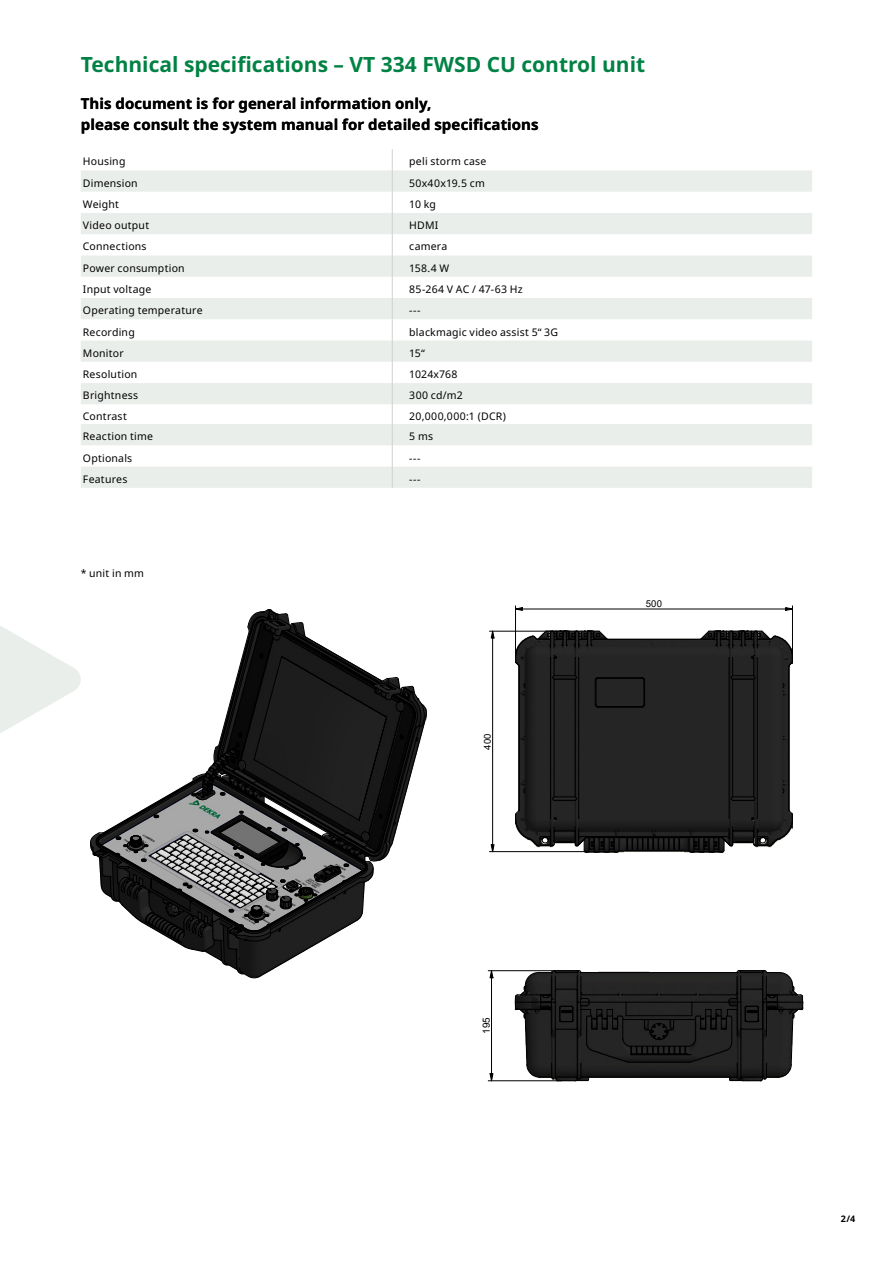
<style>
.page{position:relative;width:893px;height:1263px;background:#fff}
.page>*{position:absolute;margin:0;border:0;box-sizing:border-box;transform-origin:0 0}
.t1{font:700 21px "Noto Sans";color:#008244}
.t2{font:700 15px/21px "Noto Sans";letter-spacing:.005em;color:#000}
.t3{font:10.5px "Noto Sans";letter-spacing:.02em;color:#000}
.t4{font:10.5px "Noto Sans";letter-spacing:.045em;color:#000}
.t5{font:9.9px "Arial";color:#000}
.t6{font:9.45px "Arial";letter-spacing:.015em;color:#000}
.t7{font:700 9px "Noto Sans";color:#000}
</style>
<div class="page">
<svg style="left:81px;top:170px;width:731px;height:318px;fill:#eaeeeb"></svg>
<svg style="left:0;top:626px;width:81px;height:107px"></svg>
<svg style="left:90px;top:149px;width:337px;height:829px"></svg>
<div style="left:518px;top:638px;width:270px;height:171px;background:#252525"></div>
<hr style="left:789px;top:666px;width:1px;height:144px;background:#000">
<hr style="left:519px;top:666px;width:1px;height:144px;background:#000">
<hr style="left:593px;top:639px;width:121px;height:1px;background:#000">
<hr style="left:788px;top:666px;width:1px;height:144px;background:#000">
<hr style="left:757px;top:658px;width:1px;height:160px;background:#000">
<hr style="left:578px;top:658px;width:1px;height:160px;background:#000">
<hr style="left:550px;top:658px;width:1px;height:161px;background:#000">
<hr style="left:729px;top:658px;width:1px;height:161px;background:#000">
<hr style="left:598px;top:707px;width:44px;height:1px;background:#000">
<hr style="left:598px;top:706px;width:44px;height:1px;background:#000">
<svg style="left:642px;top:677px;width:3px;height:31px"></svg>
<hr style="left:598px;top:677px;width:44px;height:1px;background:#000">
<hr style="left:598px;top:678px;width:44px;height:1px;background:#000">
<svg style="left:515px;top:809px;width:278px;height:43px;background:#343434"></svg>
<svg style="left:515px;top:631px;width:93px;height:170px;background:#282828"></svg>
<svg style="left:700px;top:631px;width:93px;height:170px;background:#2b2b2b"></svg>
<svg style="left:785px;top:607px;width:7px;height:4px"></svg>
<svg style="left:516px;top:607px;width:7px;height:4px"></svg>
<hr style="left:522px;top:609px;width:264px;height:1px;background:#000">
<hr style="left:515px;top:606px;width:1px;height:50px;background:#000">
<hr style="left:792px;top:606px;width:1px;height:50px;background:#000">
<svg style="left:491px;top:630px;width:3px;height:8px"></svg>
<svg style="left:491px;top:844px;width:3px;height:9px"></svg>
<hr style="left:492px;top:638px;width:1px;height:207px;background:#000">
<hr style="left:489px;top:631px;width:74px;height:1px;background:#000">
<hr style="left:489px;top:851px;width:99px;height:1px;background:#000">
<svg style="left:515px;top:970px;width:288px;height:111px;background:#333"></svg>
<svg style="left:490px;top:971px;width:3px;height:7px"></svg>
<svg style="left:490px;top:1073px;width:3px;height:9px"></svg>
<hr style="left:491px;top:978px;width:1px;height:96px;background:#000">
<hr style="left:488px;top:970px;width:64px;height:1px;background:#000">
<hr style="left:488px;top:1080px;width:73px;height:1px;background:#000">
<h1 class="t1" style="left:81px;top:52px;width:566px">Technical specifications – VT 334 FWSD CU control unit</h1>
<h2 class="t2" style="left:81px;top:93px;width:459px">This document is for general information only,<br>please consult the system manual for detailed specifications</h2>
<p class="t3" style="left:83px;top:156px;width:44px">Housing</p>
<p class="t3" style="left:409px;top:156px;width:79px">peli storm case</p>
<p class="t3" style="left:83px;top:177px;width:56px">Dimension</p>
<p class="t3" style="left:409px;top:177px;width:77px">50x40x19.5 cm</p>
<p class="t3" style="left:83px;top:198px;width:38px">Weight</p>
<p class="t3" style="left:409px;top:198px;width:28px">10 kg</p>
<p class="t3" style="left:83px;top:219px;width:68px">Video output</p>
<p class="t3" style="left:409px;top:219px;width:31px">HDMI</p>
<p class="t3" style="left:83px;top:241px;width:65px">Connections</p>
<p class="t3" style="left:409px;top:241px;width:40px">camera</p>
<p class="t3" style="left:83px;top:262px;width:103px">Power consumption</p>
<p class="t3" style="left:409px;top:262px;width:41px">158.4 W</p>
<p class="t3" style="left:83px;top:283px;width:70px">Input voltage</p>
<p class="t3" style="left:409px;top:283px;width:115px">85-264 V AC / 47-63 Hz</p>
<p class="t3" style="left:83px;top:304px;width:121px">Operating temperature</p>
<p class="t3" style="left:409px;top:304px;width:13px">---</p>
<p class="t3" style="left:83px;top:326px;width:53px">Recording</p>
<p class="t3" style="left:409px;top:326px;width:150px">blackmagic video assist 5“ 3G</p>
<p class="t3" style="left:83px;top:347px;width:42px">Monitor</p>
<p class="t3" style="left:409px;top:347px;width:17px">15“</p>
<p class="t3" style="left:83px;top:368px;width:56px">Resolution</p>
<p class="t3" style="left:409px;top:368px;width:50px">1024x768</p>
<p class="t3" style="left:83px;top:390px;width:57px">Brightness</p>
<p class="t3" style="left:409px;top:390px;width:55px">300 cd/m2</p>
<p class="t3" style="left:83px;top:410px;width:45px">Contrast</p>
<p class="t4" style="left:409px;top:410px;width:98px">20,000,000:1 (DCR)</p>
<p class="t3" style="left:83px;top:431px;width:72px">Reaction time</p>
<p class="t3" style="left:409px;top:431px;width:25px">5 ms</p>
<p class="t3" style="left:83px;top:452px;width:51px">Optionals</p>
<p class="t3" style="left:409px;top:452px;width:13px">---</p>
<p class="t3" style="left:83px;top:473px;width:46px">Features</p>
<p class="t3" style="left:409px;top:473px;width:13px">---</p>
<p class="t3" style="left:81px;top:567px;width:65px">* unit in mm</p>
<p class="t6" style="left:481px;top:749px;width:18px;rotate:-90deg">400</p>
<p class="t5" style="left:479px;top:1034px;width:18px;rotate:-90deg">195</p>
<p class="t6" style="left:646px;top:597px;width:18px">500</p>
<p class="t7" style="left:841px;top:1213px;width:16px">2/4</p>
</div>
